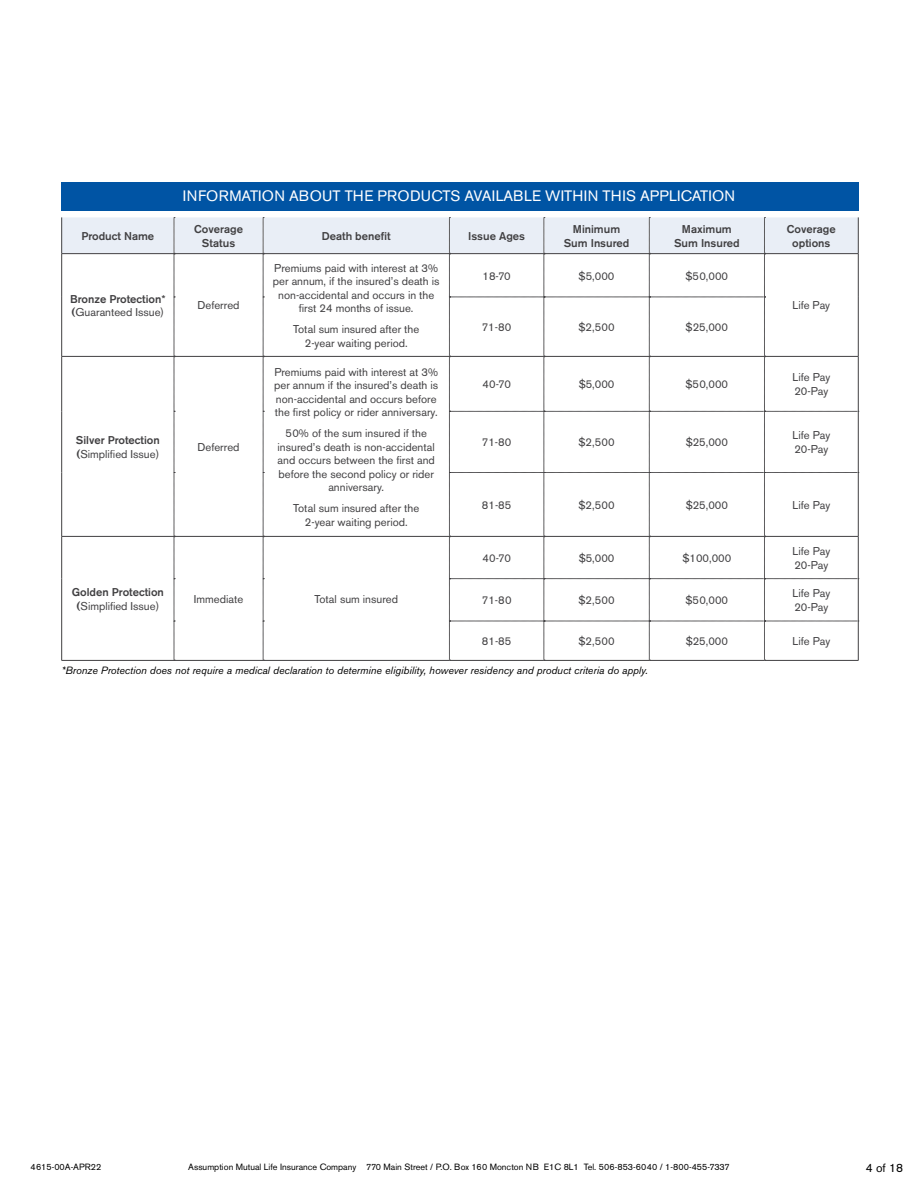
<style>
.page{position:relative;width:918px;height:1188px;background:#fff}
.page>*{position:absolute;margin:0;border:0;box-sizing:border-box;transform-origin:0 0}
.t1{font:15px "Akzidenz Grotesk BE";letter-spacing:.02em;color:#fff}
.t2{font:12px "Akzidenz Grotesk BE";color:#000}
.t3{font:11.25px/13.5px "Akzidenz Grotesk BE";color:#414042}
.t4{font:500 11.25px/13.5px "Akzidenz Grotesk BE";color:#414042;text-align:center}
.t5{font:italic 10.5px "Akzidenz Grotesk BE";color:#000}
.t6{font:9px "Akzidenz Grotesk BE";color:#000}
.s1{font-weight:400}
</style>
<div class="page">
<div style="left:62px;top:182px;width:797px;height:28px;background:#0054a4"></div>
<hr style="left:61px;top:537px;width:1px;height:42px;background:#414042">
<hr style="left:61px;top:579px;width:1px;height:42px;background:#414042">
<hr style="left:61px;top:621px;width:1px;height:39px;background:#414042">
<hr style="left:61px;top:254px;width:1px;height:43px;background:#414042">
<hr style="left:61px;top:297px;width:1px;height:59px;background:#414042">
<hr style="left:61px;top:357px;width:1px;height:54px;background:#414042">
<hr style="left:61px;top:411px;width:1px;height:61px;background:#414042">
<hr style="left:61px;top:473px;width:1px;height:63px;background:#414042">
<hr style="left:61px;top:217px;width:1px;height:36px;background:#414042">
<svg style="left:62px;top:217px;width:797px;height:444px"></svg>
<h1 class="t1" style="left:183px;top:187px;width:554px">INFORMATION ABOUT THE PRODUCTS AVAILABLE WITHIN THIS APPLICATION</h1>
<p class="t4" style="left:81px;top:229px;width:74px">Product Name</p>
<p class="t4" style="left:194px;top:222px;width:50px">Coverage<br>Status</p>
<p class="t4" style="left:322px;top:229px;width:70px">Death benefit</p>
<p class="t4" style="left:468px;top:229px;width:58px">Issue Ages</p>
<p class="t4" style="left:564px;top:222px;width:67px">Minimum<br>Sum Insured</p>
<p class="t4" style="left:674px;top:222px;width:67px">Maximum<br>Sum Insured</p>
<p class="t4" style="left:787px;top:222px;width:50px">Coverage options</p>
<p class="t4" style="left:70px;top:292px;width:97px;text-align:left">Bronze Protection* (<span class="s1">Guaranteed Issue)</span></p>
<p class="t3" style="left:198px;top:299px;width:43px">Deferred</p>
<p class="t4" style="left:76px;top:433px;width:85px;text-align:left">Silver Protection (<span class="s1">Simplified Issue)</span></p>
<p class="t3" style="left:198px;top:440px;width:43px">Deferred</p>
<p class="t3" style="left:273px;top:261px;width:168px;text-align:center">Premiums paid with interest at 3% per annum, if the insured’s death is non-accidental and occurs in the first 24 months of issue.</p>
<p class="t3" style="left:293px;top:323px;width:128px;text-align:center">Total sum insured after the<br>2-year waiting period.</p>
<p class="t3" style="left:274px;top:365px;width:166px">Premiums paid with interest at 3% per annum if the insured’s death is non-accidental and occurs before the first policy or rider anniversary.</p>
<p class="t3" style="left:278px;top:426px;width:159px;text-align:center">50% of the sum insured if the insured’s death is non-accidental and occurs between the first and before the second policy or rider anniversary.</p>
<p class="t3" style="left:293px;top:501px;width:128px;text-align:center">Total sum insured after the<br>2-year waiting period.</p>
<p class="t4" style="left:72px;top:585px;width:94px">Golden Protection (<span class="s1">Simplified Issue)</span></p>
<p class="t3" style="left:194px;top:592px;width:51px">Immediate</p>
<p class="t3" style="left:314px;top:592px;width:85px">Total sum insured</p>
<p class="t3" style="left:482px;top:269px;width:30px">18-70</p>
<p class="t3" style="left:579px;top:269px;width:37px">$5,000</p>
<p class="t3" style="left:686px;top:269px;width:44px">$50,000</p>
<p class="t3" style="left:482px;top:320px;width:31px">71-80</p>
<p class="t3" style="left:579px;top:320px;width:38px">$2,500</p>
<p class="t3" style="left:686px;top:320px;width:44px">$25,000</p>
<p class="t3" style="left:792px;top:299px;width:39px">Life Pay</p>
<p class="t3" style="left:482px;top:377px;width:30px">40-70</p>
<p class="t3" style="left:579px;top:377px;width:37px">$5,000</p>
<p class="t3" style="left:686px;top:377px;width:44px">$50,000</p>
<p class="t3" style="left:793px;top:371px;width:39px">Life Pay<br>20-Pay</p>
<p class="t3" style="left:482px;top:435px;width:31px">71-80</p>
<p class="t3" style="left:579px;top:435px;width:38px">$2,500</p>
<p class="t3" style="left:686px;top:435px;width:44px">$25,000</p>
<p class="t3" style="left:793px;top:429px;width:39px">Life Pay<br>20-Pay</p>
<p class="t3" style="left:482px;top:498px;width:31px">81-85</p>
<p class="t3" style="left:579px;top:498px;width:38px">$2,500</p>
<p class="t3" style="left:686px;top:498px;width:44px">$25,000</p>
<p class="t3" style="left:793px;top:498px;width:39px">Life Pay</p>
<p class="t3" style="left:482px;top:551px;width:30px">40-70</p>
<p class="t3" style="left:579px;top:551px;width:37px">$5,000</p>
<p class="t3" style="left:682px;top:551px;width:50px">$100,000</p>
<p class="t3" style="left:793px;top:544px;width:39px">Life Pay<br>20-Pay</p>
<p class="t3" style="left:482px;top:593px;width:31px">71-80</p>
<p class="t3" style="left:579px;top:593px;width:38px">$2,500</p>
<p class="t3" style="left:686px;top:593px;width:44px">$50,000</p>
<p class="t3" style="left:793px;top:587px;width:39px">Life Pay<br>20-Pay</p>
<p class="t3" style="left:482px;top:634px;width:31px">81-85</p>
<p class="t3" style="left:579px;top:634px;width:38px">$2,500</p>
<p class="t3" style="left:686px;top:634px;width:44px">$25,000</p>
<p class="t3" style="left:793px;top:634px;width:39px">Life Pay</p>
<p class="t5" style="left:62px;top:664px;width:588px">*Bronze Protection does not require a medical declaration to determine eligibility, however residency and product criteria do apply.</p>
<p class="t6" style="left:31px;top:1162px;width:72px">4615-00A-APR22</p>
<p class="t6" style="left:188px;top:1162px;width:543px">Assumption Mutual Life Insurance Company 770 Main Street / P.O. Box 160 Moncton NB E1C 8L1 Tel. 506-853-6040 / 1-800-455-7337</p>
<p class="t2" style="left:866px;top:1161px;width:39px">4 of 18</p>
</div>
